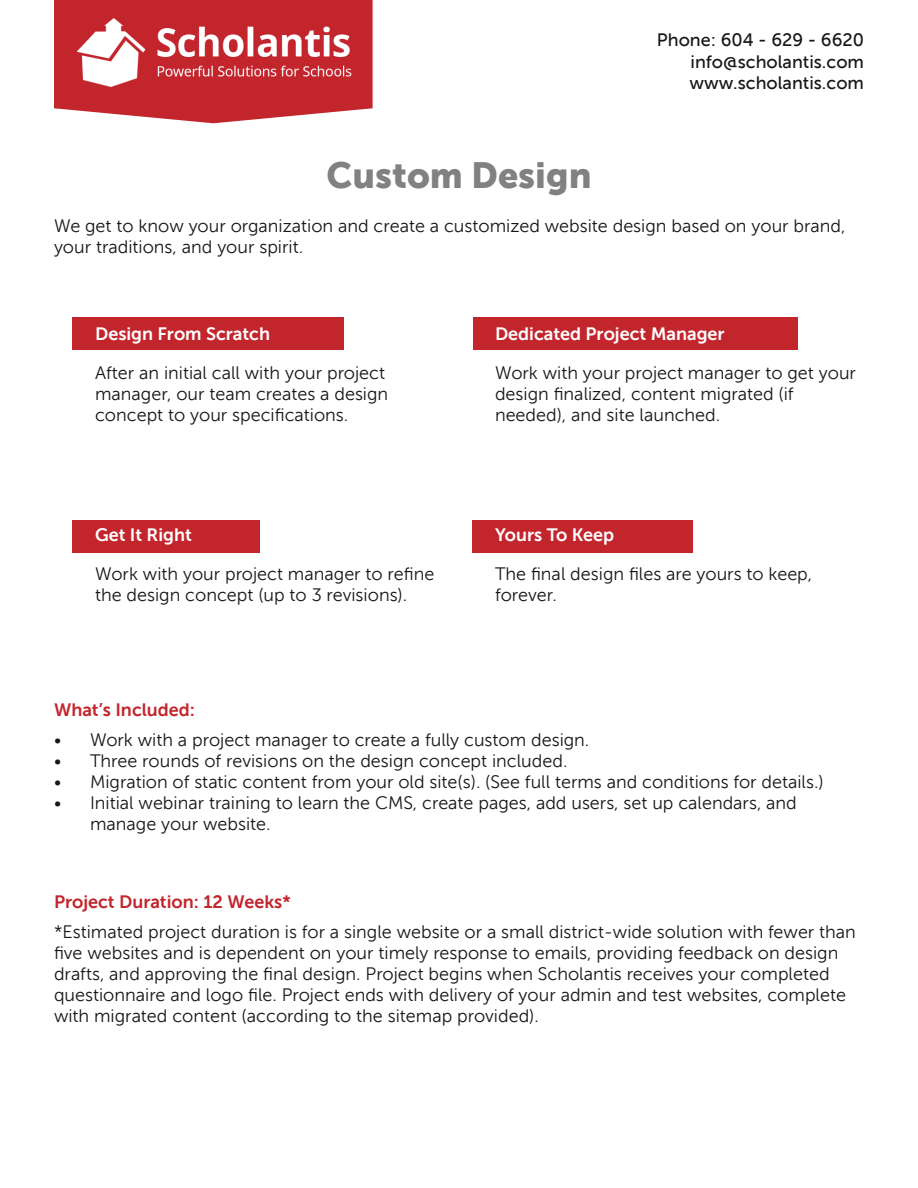
<style>
.page{position:relative;width:918px;height:1188px;background:#fff}
.page>*{position:absolute;margin:0;border:0;box-sizing:border-box;transform-origin:0 0}
.Headings{font:36px "Museo Sans 900";color:#808180}
.t1{font:18px/21px "Museo Sans 300";color:#181717}
.t2{font:18px "Museo Sans 700";color:#fff}
.t3{font:18px "Museo Sans 500";color:#181717}
.t4{font:18px "Museo Sans 700";color:#c3252d}
</style>
<div class="page">
<div style="left:473px;top:520px;width:220px;height:33px;background:#c3252d"></div>
<div style="left:72px;top:520px;width:187px;height:33px;background:#c3252d"></div>
<div style="left:473px;top:317px;width:324px;height:33px;background:#c3252d"></div>
<div style="left:72px;top:317px;width:272px;height:33px;background:#c3252d"></div>
<svg style="left:54px;top:0;width:319px;height:123px;background:#cc464d"></svg>
<img style="left:67px;top:13px;width:293px;height:82px">
<p class="Headings" style="left:326px;top:155px;width:267px">Custom Design</p>
<p class="t3" style="left:657px;top:30px;width:209px">Phone: 604 - 629 - 6620</p>
<p class="t3" style="left:691px;top:51px;width:175px">info@scholantis.com</p>
<p class="t3" style="left:690px;top:73px;width:176px">www.scholantis.com</p>
<p class="t1" style="left:54px;top:216px;width:793px">We get to know your organization and create a customized website design based on your brand, your traditions, and your spirit.</p>
<p class="t2" style="left:95px;top:323px;width:176px">Design From Scratch</p>
<p class="t1" style="left:95px;top:362px;width:291px">After an initial call with your project</p>
<p class="t1" style="left:95px;top:383px;width:295px">manager, our team creates a design</p>
<p class="t1" style="left:95px;top:404px;width:255px">concept to your specifications.</p>
<p class="t2" style="left:95px;top:525px;width:98px">Get It Right</p>
<p class="t1" style="left:95px;top:564px;width:341px">Work with your project manager to refine the design concept (up to 3 revisions).</p>
<p class="t2" style="left:495px;top:323px;width:231px">Dedicated Project Manager</p>
<p class="t1" style="left:495px;top:362px;width:362px">Work with your project manager to get your</p>
<p class="t1" style="left:495px;top:383px;width:300px">design finalized, content migrated (if</p>
<p class="t1" style="left:495px;top:404px;width:227px">needed), and site launched.</p>
<p class="t2" style="left:495px;top:525px;width:121px">Yours To Keep</p>
<p class="t1" style="left:495px;top:564px;width:319px">The final design files are yours to keep,</p>
<p class="t1" style="left:495px;top:585px;width:64px">forever.</p>
<p class="t4" style="left:54px;top:700px;width:143px">What’s Included:</p>
<p class="t1" style="left:54px;top:729px;width:537px">• Work with a project manager to create a fully custom design.</p>
<p class="t1" style="left:54px;top:750px;width:515px">• Three rounds of revisions on the design concept included.</p>
<p class="t1" style="left:54px;top:771px;width:771px">• Migration of static content from your old site(s). (See full terms and conditions for details.)</p>
<p class="t1" style="left:90px;top:792px;width:708px;text-indent:-36px">• Initial webinar training to learn the CMS, create pages, add users, set up calendars, and manage your website.</p>
<p class="t4" style="left:54px;top:892px;width:238px">Project Duration: 12 Weeks*</p>
<p class="t1" style="left:54px;top:921px;width:803px">*Estimated project duration is for a single website or a small district-wide solution with fewer than five websites and is dependent on your timely response to emails, providing feedback on design drafts, and approving the final design. Project begins when Scholantis receives your completed questionnaire and logo file. Project ends with delivery of your admin and test websites, complete with migrated content (according to the sitemap provided).</p>
</div>
